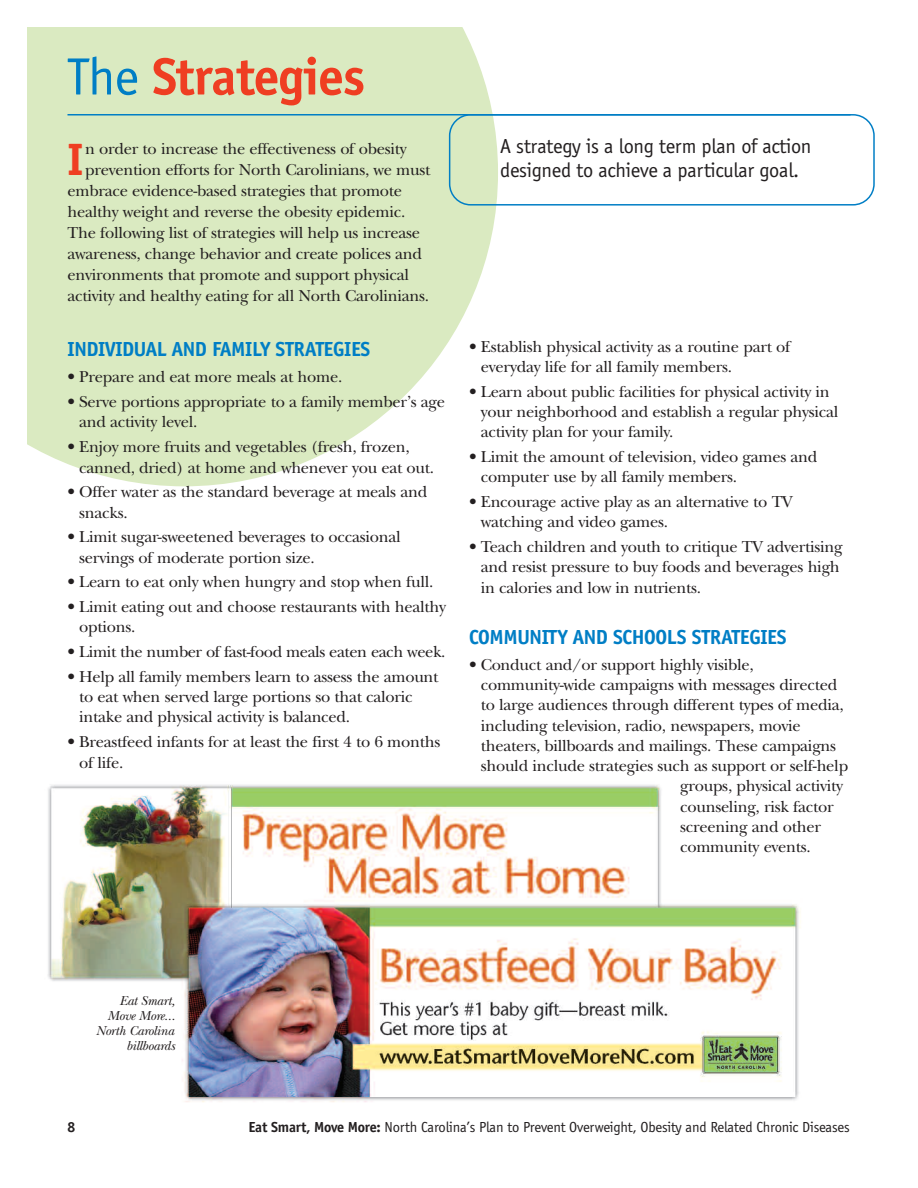
<style>
.page{position:relative;width:918px;height:1188px;background:#fff}
.page>*{position:absolute;margin:0;border:0;box-sizing:border-box;transform-origin:0 0}
.t1{font:700 54px "Officina Sans";letter-spacing:-.015em;color:#ef3e22}
.t2{font:700 46.65px "Officina Sans";color:#ef3e22}
.t3{font:21px/24px "Officina Sans";letter-spacing:-.015em;color:#231f20}
.t4{font:700 21px "Officina Sans";letter-spacing:-.015em;color:#007ec5}
.t5{font:16.5px/20.2px "New Baskerville";letter-spacing:-.015em;color:#231f20}
.t6{font:15px "Officina Sans";letter-spacing:-.015em;color:#231f20}
.t7{font:700 15px "Officina Sans";color:#231f20}
.t8{font:italic 13.5px/15px "New Baskerville";letter-spacing:-.015em;color:#231f20;text-align:right}
.s1{font-weight:400;color:#007ec5}
.s2{font-weight:700}
</style>
<div class="page">
<img style="left:48px;top:784px;width:753px;height:318px">
<svg style="left:27px;top:27px;width:469px;height:459px;background:#deecc7"></svg>
<svg style="left:449px;top:114px;width:426px;height:92px"></svg>
<hr style="left:68px;top:114px;width:782px;height:2px;background:#007ec5">
<h1 class="t1" style="left:68px;top:44px;width:299px"><span class="s1">The</span> Strategies</h1>
<h2 class="t2" style="left:68px;top:131px;width:17px">I</h2>
<p class="t5" style="left:85px;top:140px;width:323px">n order to increase the effectiveness of obesity</p>
<p class="t5" style="left:85px;top:161px;width:347px">prevention efforts for North Carolinians, we must</p>
<p class="t5" style="left:68px;top:182px;width:336px">embrace evidence-based strategies that promote</p>
<p class="t5" style="left:68px;top:203px;width:339px">healthy weight and reverse the obesity epidemic.</p>
<p class="t5" style="left:68px;top:224px;width:354px">The following list of strategies will help us increase</p>
<p class="t5" style="left:68px;top:245px;width:356px">awareness, change behavior and create polices and</p>
<p class="t5" style="left:68px;top:266px;width:343px">environments that promote and support physical</p>
<p class="t5" style="left:68px;top:287px;width:363px">activity and healthy eating for all North Carolinians.</p>
<p class="t4" style="left:68px;top:337px;width:304px">INDIVIDUAL AND FAMILY STRATEGIES</p>
<p class="t5" style="left:68px;top:369px;width:276px">• Prepare and eat more meals at home.</p>
<p class="t5" style="left:79px;top:394px;width:368px;text-indent:-12px">• Serve portions appropriate to a family member’s age and activity level.</p>
<p class="t5" style="left:79px;top:439px;width:357px;text-indent:-12px">• Enjoy more fruits and vegetables (fresh, frozen, canned, dried) at home and whenever you eat out.</p>
<p class="t5" style="left:79px;top:484px;width:350px;text-indent:-12px">• Offer water as the standard beverage at meals and snacks.</p>
<p class="t5" style="left:79px;top:529px;width:323px;text-indent:-12px">• Limit sugar-sweetened beverages to occasional servings of moderate portion size.</p>
<p class="t5" style="left:68px;top:574px;width:367px">• Learn to eat only when hungry and stop when full.</p>
<p class="t5" style="left:79px;top:598px;width:369px;text-indent:-12px">• Limit eating out and choose restaurants with healthy options.</p>
<p class="t5" style="left:68px;top:644px;width:379px">• Limit the number of fast-food meals eaten each week.</p>
<p class="t5" style="left:79px;top:668px;width:361px;text-indent:-12px">• Help all family members learn to assess the amount to eat when served large portions so that caloric intake and physical activity is balanced.</p>
<p class="t5" style="left:79px;top:734px;width:363px;text-indent:-12px">• Breastfeed infants for at least the first 4 to 6 months of life.</p>
<p class="t3" style="left:500px;top:134px;width:313px">A strategy is a long term plan of action designed to achieve a particular goal.</p>
<p class="t5" style="left:481px;top:338px;width:311px;text-indent:-12px">• Establish physical activity as a routine part of everyday life for all family members.</p>
<p class="t5" style="left:481px;top:383px;width:359px;text-indent:-12px">• Learn about public facilities for physical activity in your neighborhood and establish a regular physical activity plan for your family.</p>
<p class="t5" style="left:481px;top:448px;width:338px;text-indent:-12px">• Limit the amount of television, video games and computer use by all family members.</p>
<p class="t5" style="left:481px;top:493px;width:314px;text-indent:-12px">• Encourage active play as an alternative to TV watching and video games.</p>
<p class="t5" style="left:481px;top:538px;width:364px;text-indent:-12px">• Teach children and youth to critique TV advertising and resist pressure to buy foods and beverages high in calories and low in nutrients.</p>
<p class="t4" style="left:469px;top:624px;width:319px">COMMUNITY AND SCHOOLS STRATEGIES</p>
<p class="t5" style="left:469px;top:656px;width:286px">• Conduct and/or support highly visible,</p>
<p class="t5" style="left:481px;top:676px;width:358px">community-wide campaigns with messages directed</p>
<p class="t5" style="left:481px;top:697px;width:365px">to large audiences through different types of media,</p>
<p class="t5" style="left:481px;top:717px;width:322px">including television, radio, newspapers, movie</p>
<p class="t5" style="left:481px;top:737px;width:357px">theaters, billboards and mailings. These campaigns</p>
<p class="t5" style="left:481px;top:757px;width:369px">should include strategies such as support or self-help</p>
<p class="t5" style="left:680px;top:778px;width:165px">groups, physical activity</p>
<p class="t5" style="left:680px;top:798px;width:155px">counseling, risk factor</p>
<p class="t5" style="left:680px;top:818px;width:142px">screening and other</p>
<p class="t5" style="left:680px;top:838px;width:132px">community events.</p>
<p class="t8" style="left:96px;top:995px;width:81px">Eat Smart,<br>Move More...<br>North Carolina billboards</p>
<p class="t7" style="left:68px;top:1118px;width:9px">8</p>
<p class="t6" style="left:249px;top:1118px;width:603px"><span class="s2">Eat Smart, Move More:</span> North Carolina’s Plan to Prevent Overweight, Obesity and Related Chronic Diseases</p>
</div>
